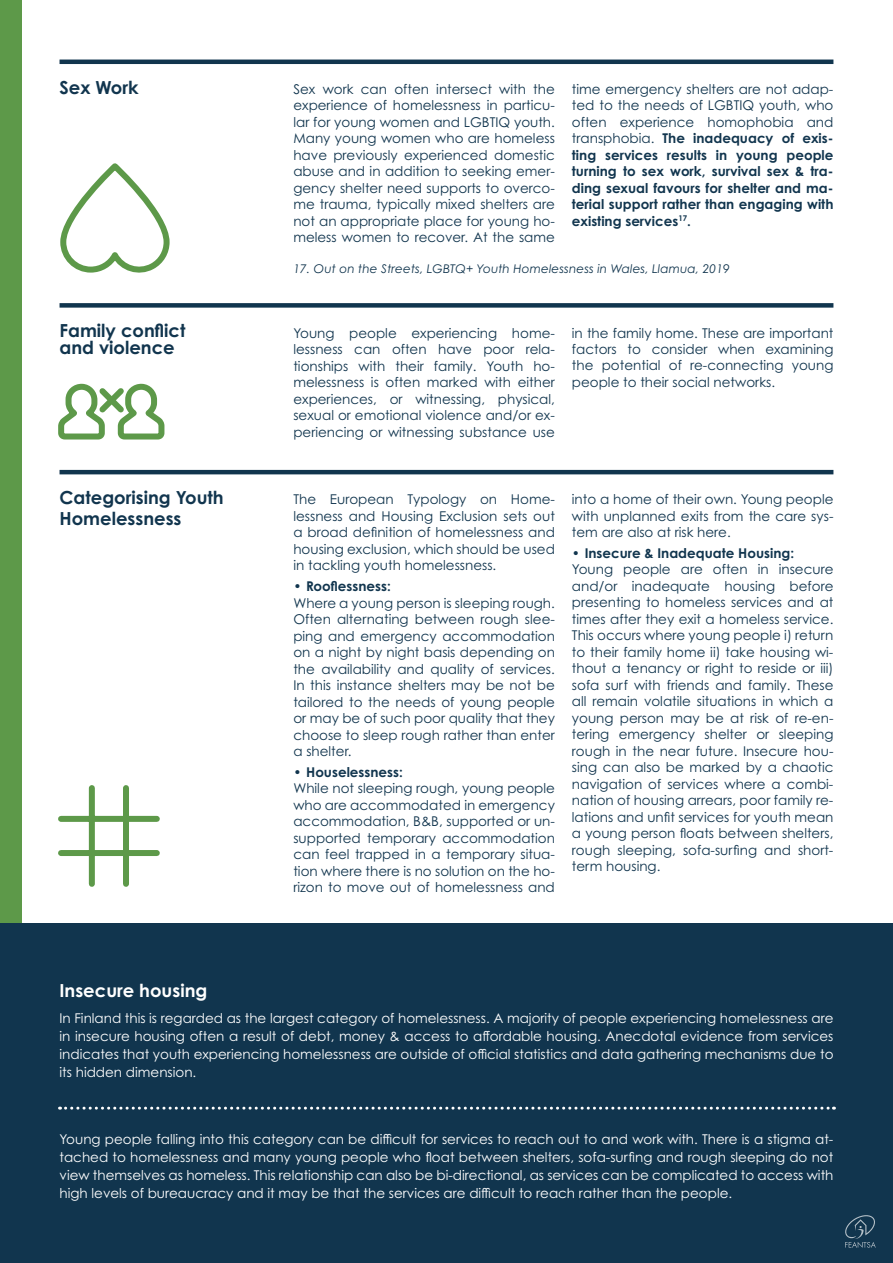
<style>
.page{position:relative;width:893px;height:1263px;background:#fff}
.page>*{position:absolute;margin:0;border:0;box-sizing:border-box;transform-origin:0 0}
.t1{font:700 18px/21px "Century Gothic Pro";color:#11354e}
.t2{font:700 18px "Century Gothic Pro";color:#fff}
.t3{font:13.5px/16.5px "Century Gothic Pro";color:#11354e;text-align:justify}
.t4{font:13.5px/18px "Century Gothic Pro";color:#fff;text-align:justify}
.t5{font:700 13.5px/16.5px "Century Gothic Pro";color:#11354e;text-align:justify}
.t6{font:italic 12px "Century Gothic Pro";letter-spacing:.01em;color:#11354e}
.s1{font-weight:400}
.s2{font-weight:700}
</style>
<div class="page">
<div style="left:0;top:0;width:21px;height:1094px;background:#5d9949"></div>
<div style="left:0;top:924px;width:893px;height:339px;background:#11354e"></div>
<svg style="left:60px;top:1106px;width:774px;height:3px"></svg>
<hr style="left:60px;top:470px;width:773px;height:4px;background:#11354e">
<div style="left:61px;top:816px;width:96px;height:6px;background:#5d9949"></div>
<div style="left:61px;top:850px;width:96px;height:6px;background:#5d9949"></div>
<div style="left:89px;top:788px;width:6px;height:96px;background:#5d9949"></div>
<div style="left:123px;top:788px;width:6px;height:96px;background:#5d9949"></div>
<hr style="left:60px;top:60px;width:773px;height:4px;background:#11354e">
<svg style="left:60px;top:166px;width:110px;height:107px"></svg>
<div style="left:60px;top:303px;width:773px;height:5px;background:#11354e"></div>
<svg style="left:58px;top:383px;width:107px;height:57px"></svg>
<svg style="left:845px;top:1215px;width:31px;height:33px"></svg>
<h1 class="t1" style="left:60px;top:76px;width:81px">Sex Work</h1>
<p class="t3" style="left:293px;top:81px;width:263px">Sex work can often intersect with the experience of homelessness in particu&shy;lar for young women and LGBTIQ youth.<br>Many young women who are homeless have previously experienced domestic abuse and in addition to seeking emer&shy;gency shelter need supports to overco&shy;me trauma, typically mixed shelters are not an appropriate place for young ho&shy;meless women to recover. At the same</p>
<p class="t5" style="left:572px;top:80px;width:263px"><span class="s1">time emergency shelters are not adap&shy;ted to the needs of LGBTIQ youth, who often experience homophobia and transphobia.</span> The inadequacy of exis&shy;ting services results in young people turning to sex work, survival sex &amp; tra&shy;ding sexual favours for shelter and ma&shy;terial support rather than engaging with existing services<sup>17</sup>.</p>
<p class="t6" style="left:293px;top:262px;width:438px">17. Out on the Streets, LGBTQ+ Youth Homelessness in Wales, Llamua, 2019</p>
<h1 class="t1" style="left:60px;top:322px;width:127px;line-height:16.5px">Family conflict and violence</h1>
<p class="t3" style="left:293px;top:324px;width:263px">Young people experiencing home&shy;lessness can often have poor rela&shy;tionships with their family. Youth ho&shy;melessness is often marked with either experiences, or witnessing, physical, sexual or emotional violence and/or ex&shy;periencing or witnessing substance use</p>
<p class="t3" style="left:572px;top:324px;width:263px">in the family home. These are important factors to consider when examining the potential of re-connecting young people to their social networks.</p>
<h1 class="t1" style="left:60px;top:487px;width:166px">Categorising Youth<br>Homelessness</h1>
<p class="t3" style="left:293px;top:491px;width:263px">The European Typology on Home&shy;lessness and Housing Exclusion sets out a broad definition of homelessness and housing exclusion, which should be used in tackling youth homelessness.</p>
<p class="t3" style="left:293px;top:578px;width:263px;text-align:left">• <span class="s2">Rooflessness:<br></span>Where a young person is sleeping rough.<br>Often alternating between rough slee&shy;ping and emergency accommodation on a night by night basis depending on the availability and quality of services.<br>In this instance shelters may be not be tailored to the needs of young people or may be of such poor quality that they choose to sleep rough rather than enter a shelter.</p>
<p class="t5" style="left:293px;top:763px;width:111px">• Houselessness:</p>
<p class="t3" style="left:293px;top:780px;width:263px">While not sleeping rough, young people who are accommodated in emergency accommodation, B&amp;B, supported or un&shy;supported temporary accommodation can feel trapped in a temporary situa&shy;tion where there is no solution on the ho&shy;rizon to move out of homelessness and</p>
<p class="t3" style="left:572px;top:491px;width:263px">into a home of their own. Young people with unplanned exits from the care sys&shy;tem are also at risk here.</p>
<p class="t3" style="left:572px;top:545px;width:263px;text-align:left">• <span class="s2">Insecure &amp; Inadequate Housing:<br></span>Young people are often in insecure and/or inadequate housing before presenting to homeless services and at times after they exit a homeless service.<br>This occurs where young people i) return to their family home ii) take housing wi&shy;thout a tenancy or right to reside or iii) sofa surf with friends and family. These all remain volatile situations in which a young person may be at risk of re-en&shy;tering emergency shelter or sleeping rough in the near future. Insecure hou&shy;sing can also be marked by a chaotic navigation of services where a combi&shy;nation of housing arrears, poor family re&shy;lations and unfit services for youth mean a young person floats between shelters, rough sleeping, sofa-surfing and short&shy;term housing.</p>
<h1 class="t2" style="left:60px;top:979px;width:149px">Insecure housing</h1>
<p class="t4" style="left:60px;top:1009px;width:775px">In Finland this is regarded as the largest category of homelessness. A majority of people experiencing homelessness are in insecure housing often a result of debt, money &amp; access to affordable housing. Anecdotal evidence from services indicates that youth experiencing homelessness are outside of official statistics and data gathering mechanisms due to its hidden dimension.</p>
<p class="t4" style="left:60px;top:1130px;width:775px">Young people falling into this category can be difficult for services to reach out to and work with. There is a stigma at&shy;tached to homelessness and many young people who float between shelters, sofa-surfing and rough sleeping do not view themselves as homeless. This relationship can also be bi-directional, as services can be complicated to access with high levels of bureaucracy and it may be that the services are difficult to reach rather than the people.</p>
</div>
